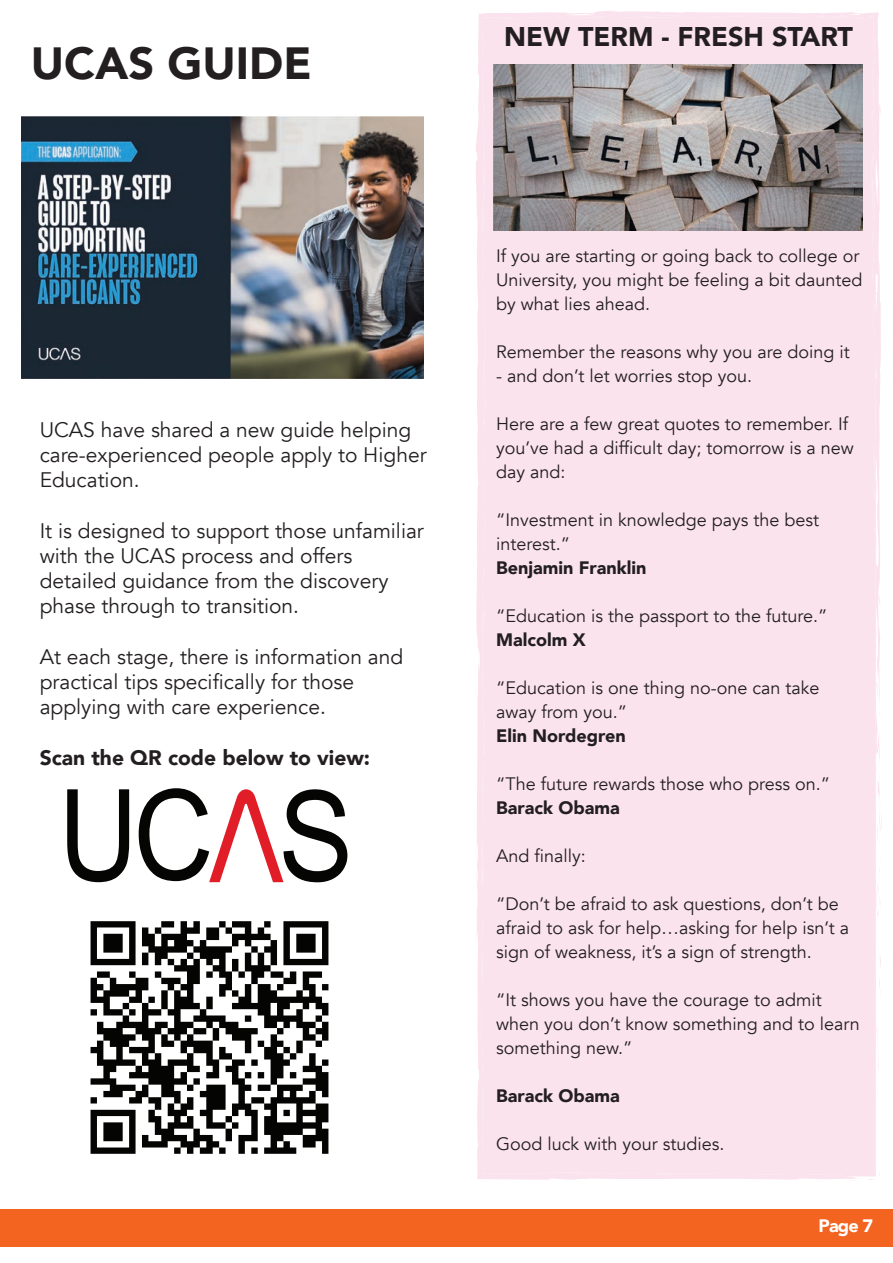
<style>
.page{position:relative;width:893px;height:1263px;background:#fff}
.page>*{position:absolute;margin:0;border:0;box-sizing:border-box;transform-origin:0 0}
.t1{font:900 45px "Avenir";color:#231f20}
.t2{font:900 27px "Avenir";color:#231f20}
.t3{font:21px/25.2px "Avenir";color:#231f20}
.t4{font:900 21px "Avenir";color:#231f20}
.t5{font:18px/24px "Avenir";color:#231f20}
.t6{font:900 18px "Avenir";color:#231f20}
.t7{font:900 18px "Avenir";color:#fff}
</style>
<div class="page">
<div style="left:0;top:1209px;width:893px;height:38px;background:#f36421"></div>
<img style="left:90px;top:921px;width:239px;height:233px">
<svg style="left:67px;top:789px;width:62px;height:93px"></svg>
<svg style="left:139px;top:788px;width:208px;height:94px"></svg>
<img style="left:21px;top:116px;width:403px;height:262px">
<div style="left:476px;top:11px;width:405px;height:1169px;background:#fbe3ed"></div>
<svg style="left:562px;top:15px;width:24px;height:3px"></svg>
<svg style="left:875px;top:681px;width:7px;height:163px"></svg>
<svg style="left:876px;top:595px;width:5px;height:58px"></svg>
<svg style="left:876px;top:659px;width:5px;height:13px"></svg>
<svg style="left:873px;top:480px;width:4px;height:20px"></svg>
<svg style="left:871px;top:109px;width:3px;height:21px"></svg>
<svg style="left:867px;top:1172px;width:13px;height:8px"></svg>
<svg style="left:485px;top:395px;width:1px;height:16px"></svg>
<img style="left:493px;top:64px;width:370px;height:167px">
<h1 class="t1" style="left:31px;top:25px;width:282px">UCAS GUIDE</h1>
<p class="t3" style="left:40px;top:417px;width:388px">UCAS have shared a new guide helping care-experienced people apply to Higher<br>Education.</p>
<p class="t3" style="left:40px;top:518px;width:386px">It is designed to support those unfamiliar with the UCAS process and offers detailed guidance from the discovery phase through to transition.</p>
<p class="t3" style="left:40px;top:644px;width:365px">At each stage, there is information and practical tips specifically for those applying with care experience.</p>
<p class="t4" style="left:40px;top:739px;width:332px">Scan the QR code below to view:</p>
<h2 class="t2" style="left:504px;top:13px;width:351px">NEW TERM - FRESH START</h2>
<p class="t5" style="left:496px;top:244px;width:368px">If you are starting or going back to college or<br>University, you might be feeling a bit daunted by what lies ahead.</p>
<p class="t5" style="left:496px;top:340px;width:355px">Remember the reasons why you are doing it</p>
<p class="t5" style="left:496px;top:364px;width:257px">- and don’t let worries stop you.</p>
<p class="t5" style="left:496px;top:412px;width:359px">Here are a few great quotes to remember. If you’ve had a difficult day; tomorrow is a new day and:</p>
<p class="t5" style="left:496px;top:508px;width:325px">“Investment in knowledge pays the best interest.”</p>
<p class="t6" style="left:496px;top:552px;width:152px">Benjamin Franklin</p>
<p class="t5" style="left:496px;top:604px;width:333px">“Education is the passport to the future.”</p>
<p class="t6" style="left:496px;top:624px;width:91px">Malcolm X</p>
<p class="t5" style="left:496px;top:676px;width:325px">“Education is one thing no-one can take away from you.”</p>
<p class="t6" style="left:496px;top:720px;width:131px">Elin Nordegren</p>
<p class="t5" style="left:496px;top:772px;width:336px">“The future rewards those who press on.”</p>
<p class="t6" style="left:496px;top:792px;width:125px">Barack Obama</p>
<p class="t5" style="left:496px;top:844px;width:91px">And finally:</p>
<p class="t5" style="left:496px;top:892px;width:354px">“Don’t be afraid to ask questions, don’t be afraid to ask for help…asking for help isn’t a sign of weakness, it’s a sign of strength.</p>
<p class="t5" style="left:496px;top:988px;width:365px">“It shows you have the courage to admit when you don’t know something and to learn something new.”</p>
<p class="t6" style="left:496px;top:1080px;width:125px">Barack Obama</p>
<p class="t5" style="left:496px;top:1132px;width:230px">Good luck with your studies.</p>
<p class="t7" style="left:819px;top:1210px;width:56px">Page 7</p>
</div>
